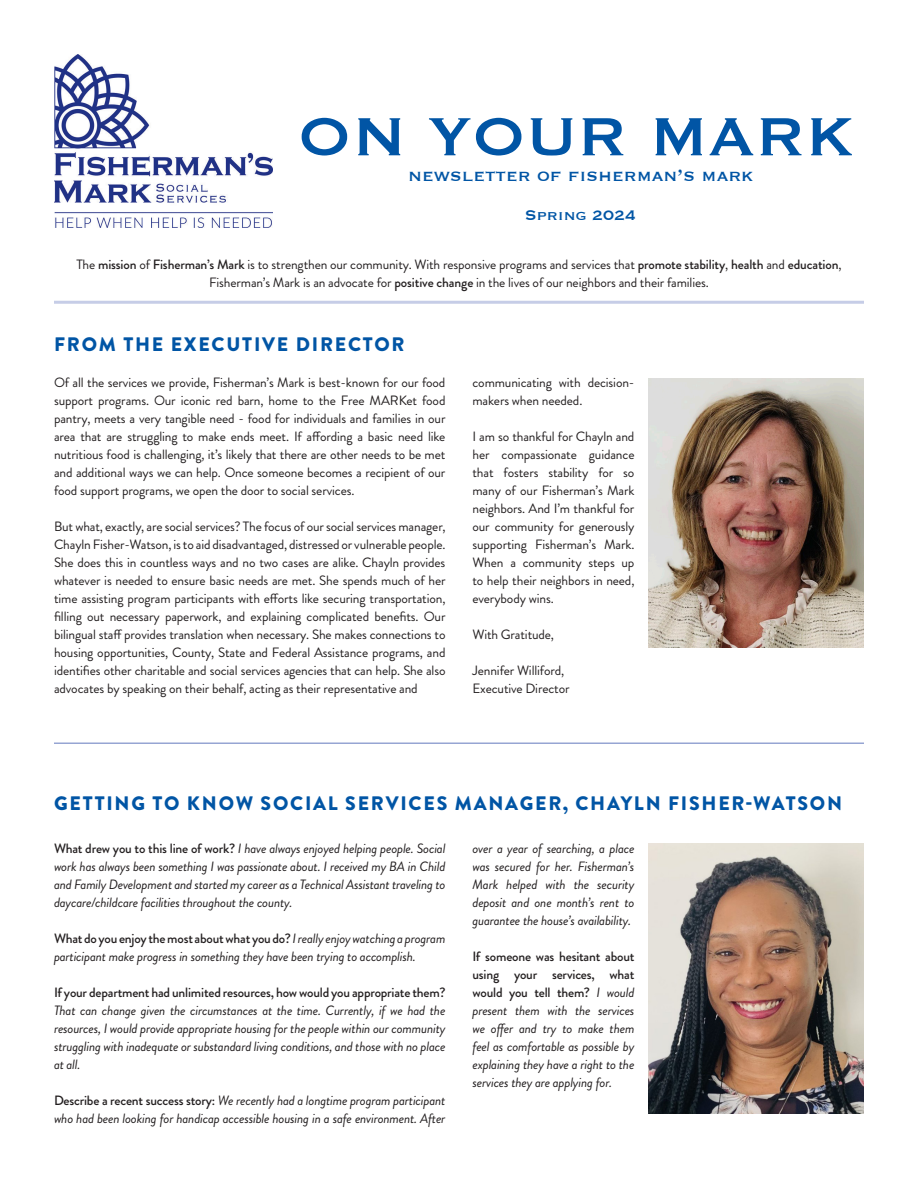
<style>
.page{position:relative;width:918px;height:1188px;background:#fff}
.page>*{position:absolute;margin:0;border:0;box-sizing:border-box;transform-origin:0 0}
.t1{font:70.5px "Copperplate";color:#0155a5}
.t2{font:21px "Copperplate";color:#0155a5}
.FM_newHEAD{font:900 19.5px "Brandon Grotesque";letter-spacing:.09em;color:#0155a5}
.FishHead{font:900 19.5px "Brandon Grotesque";letter-spacing:.09em;color:#0155a5}
.t3{font:18px "Copperplate";color:#0155a5}
.FM_new{font:13.5px/18px "Brandon Grotesque";letter-spacing:-.01em;color:#231f20;text-align:justify}
.FM_new-2{font:italic 13.5px/18px "Brandon Grotesque";letter-spacing:-.015em;color:#231f20;text-align:justify}
.FM_new-3{font:500 13.5px "Brandon Grotesque";letter-spacing:-.015em;color:#231f20}
.s1{font-weight:500}
.s2{font-weight:500;font-style:normal}
</style>
<div class="page">
<img style="left:54px;top:54px;width:219px;height:174px">
<hr style="left:54px;top:301px;width:810px;height:3px;background:#c6cde7">
<hr style="left:54px;top:742px;width:810px;height:2px;background:#96a5d3">
<img style="left:648px;top:378px;width:216px;height:270px">
<img style="left:648px;top:844px;width:216px;height:270px">
<p class="t1" style="left:297px;top:90px;width:558px">ON YOUR MARK</p>
<p class="t2" style="left:408px;top:161px;width:346px">newsletter of fisherman’s mark</p>
<p class="t3" style="left:525px;top:203px;width:113px">Spring 2024</p>
<p class="FM_new" style="left:76px;top:256px;width:767px;text-align:center">The <span class="s1">mission</span> of <span class="s1">Fisherman’s Mark</span> is to strengthen our community. With responsive programs and services that <span class="s1">promote stability</span>, <span class="s1">health</span> and <span class="s1">education</span>,<br>Fisherman’s Mark is an advocate for <span class="s1">positive change</span> in the lives of our neighbors and their families.</p>
<p class="FishHead" style="left:54px;top:331px;width:352px">FROM THE EXECUTIVE DIRECTOR</p>
<p class="FM_new" style="left:54px;top:374px;width:393px">Of all the services we provide, Fisherman’s Mark is best-known for our food support programs. Our iconic red barn, home to the Free MARKet food pantry, meets a very tangible need - food for individuals and families in our area that are struggling to make ends meet. If affording a basic need like nutritious food is challenging, it’s likely that there are other needs to be met and additional ways we can help. Once someone becomes a recipient of our food support programs, we open the door to social services.</p>
<p class="FM_new" style="left:54px;top:518px;width:393px">But what, exactly, are social services? The focus of our social services manager, Chayln Fisher-Watson, is to aid disadvantaged, distressed or vulnerable people.<br>She does this in countless ways and no two cases are alike. Chayln provides whatever is needed to ensure basic needs are met. She spends much of her time assisting program participants with efforts like securing transportation, filling out necessary paperwork, and explaining complicated benefits. Our bilingual staff provides translation when necessary. She makes connections to housing opportunities, County, State and Federal Assistance programs, and identifies other charitable and social services agencies that can help. She also advocates by speaking on their behalf, acting as their representative and</p>
<p class="FM_new" style="left:472px;top:373px;width:164px">communicating with decision&shy;makers when needed.</p>
<p class="FM_new" style="left:472px;top:427px;width:164px">I am so thankful for Chayln and her compassionate guidance that fosters stability for so many of our Fisherman’s Mark neighbors. And I’m thankful for our community for generously supporting Fisherman’s Mark.<br>When a community steps up to help their neighbors in need, everybody wins.</p>
<p class="FM_new" style="left:472px;top:625px;width:83px">With Gratitude,</p>
<p class="FM_new" style="left:472px;top:661px;width:93px">Jennifer Williford,</p>
<p class="FM_new" style="left:472px;top:679px;width:99px">Executive Director</p>
<p class="FM_newHEAD" style="left:54px;top:790px;width:789px">GETTING TO KNOW SOCIAL SERVICES MANAGER, CHAYLN FISHER-WATSON</p>
<p class="FM_new-2" style="left:54px;top:840px;width:393px"><span class="s2">What drew you to this line of work?</span> I have always enjoyed helping people. Social work has always been something I was passionate about. I received my BA in Child and Family Development and started my career as a Technical Assistant traveling to daycare/childcare facilities throughout the county.</p>
<p class="FM_new-2" style="left:54px;top:930px;width:393px"><span class="s2">What do you enjoy the most about what you do?</span> I really enjoy watching a program participant make progress in something they have been trying to accomplish.</p>
<p class="FM_new-3" style="left:54px;top:983px;width:393px">If your department had unlimited resources, how would you appropriate them?</p>
<p class="FM_new-2" style="left:54px;top:1002px;width:393px">That can change given the circumstances at the time. Currently, if we had the resources, I would provide appropriate housing for the people within our community struggling with inadequate or substandard living conditions, and those with no place at all.</p>
<p class="FM_new-2" style="left:54px;top:1092px;width:393px"><span class="s2">Describe a recent success story:</span> We recently had a longtime program participant who had been looking for handicap accessible housing in a safe environment. After</p>
<p class="FM_new-2" style="left:472px;top:840px;width:164px">over a year of searching, a place was secured for her. Fisherman’s Mark helped with the security deposit and one month’s rent to guarantee the house’s availability.</p>
<p class="FM_new-2" style="left:472px;top:948px;width:164px"><span class="s2">If someone was hesitant about using your services, what would you tell them?</span> I would present them with the services we offer and try to make them feel as comfortable as possible by explaining they have a right to the services they are applying for.</p>
</div>
